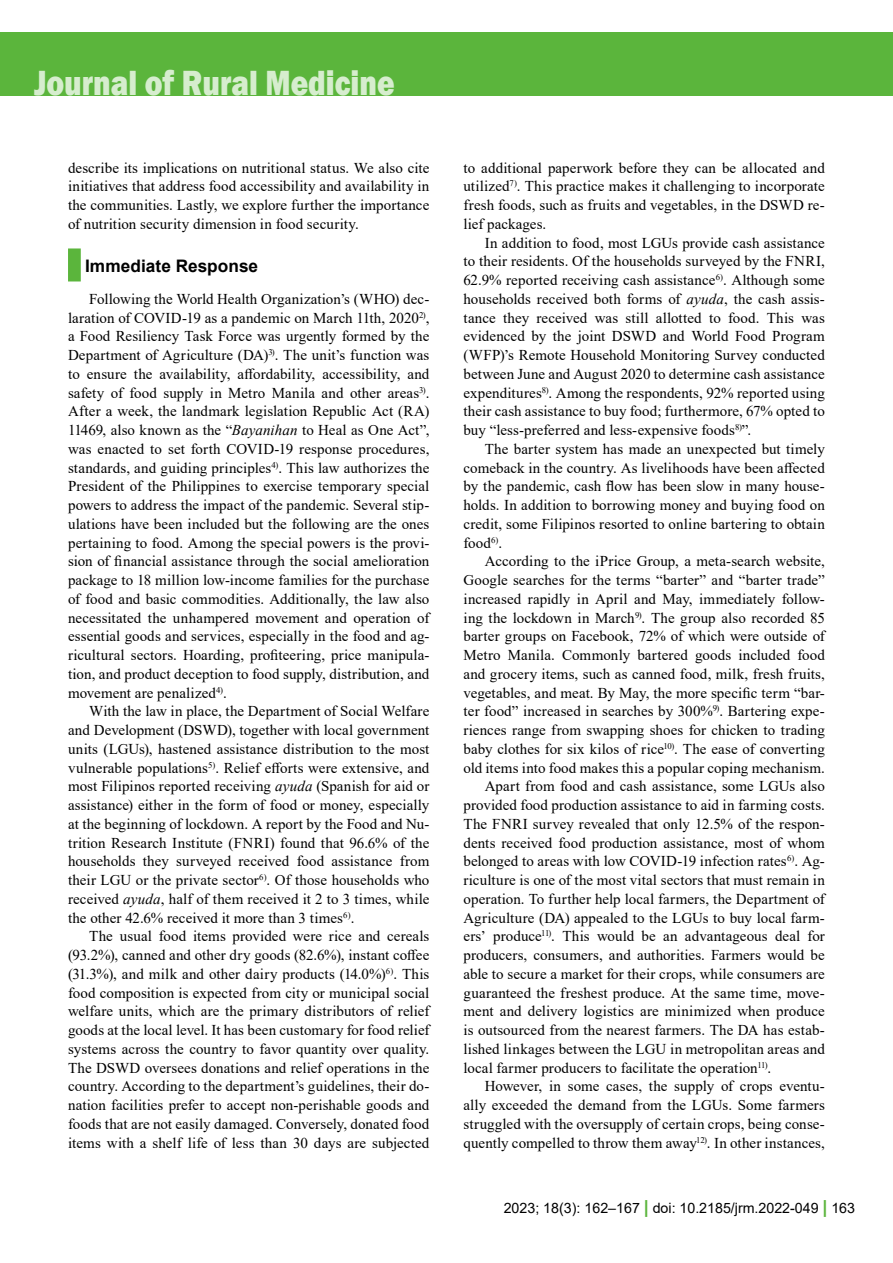
<style>
.page{position:relative;width:893px;height:1263px;background:#fff}
.page>*{position:absolute;margin:0;border:0;box-sizing:border-box;transform-origin:0 0}
.t1{font:800 36px "Franklin Gothic";color:#d6edce;scale:.83 1}
.t2{font:700 17.25px "Arial";letter-spacing:.005em;color:#000}
.t3{font:15px/18.8px "Times New Roman";letter-spacing:.005em;color:#000;text-align:justify}
.t4{font:14.25px "Arial";color:#000}
.s1{font-style:italic}
.s2{font-weight:700;font-size:18px;color:#5bb53c}
</style>
<div class="page">
<div style="left:0;top:32px;width:893px;height:64px;background:#5bb53c"></div>
<div style="left:68px;top:248px;width:13px;height:33px;background:#5bb53c"></div>
<h1 class="t1" style="left:34px;top:59px;width:436px">Journal of Rural Medicine</h1>
<p class="t3" style="left:68px;top:158px;width:363px">describe its implications on nutritional status. We also cite initiatives that address food accessibility and availability in the communities. Lastly, we explore further the importance of nutrition security dimension in food security.</p>
<p class="t2" style="left:85px;top:253px;width:175px">Immediate Response</p>
<p class="t3" style="left:68px;top:289px;width:363px;text-indent:21px">Following the World Health Organization’s (WHO) dec&shy;laration of COVID-19 as a pandemic on March 11th, 2020<sup>2)</sup>, a Food Resiliency Task Force was urgently formed by the Department of Agriculture (DA)<sup>3)</sup>. The unit’s function was to ensure the availability, affordability, accessibility, and safety of food supply in Metro Manila and other areas<sup>3)</sup>.<br>After a week, the landmark legislation Republic Act (RA)<br>11469, also known as the “<span class="s1">Bayanihan</span> to Heal as One Act”, was enacted to set forth COVID-19 response procedures, standards, and guiding principles<sup>4)</sup>. This law authorizes the President of the Philippines to exercise temporary special powers to address the impact of the pandemic. Several stip&shy;ulations have been included but the following are the ones pertaining to food. Among the special powers is the provi&shy;sion of financial assistance through the social amelioration package to 18 million low-income families for the purchase of food and basic commodities. Additionally, the law also necessitated the unhampered movement and operation of essential goods and services, especially in the food and ag&shy;ricultural sectors. Hoarding, profiteering, price manipula&shy;tion, and product deception to food supply, distribution, and movement are penalized<sup>4)</sup>.</p>
<p class="t3" style="left:68px;top:701px;width:363px;text-indent:21px">With the law in place, the Department of Social Welfare and Development (DSWD), together with local government units (LGUs), hastened assistance distribution to the most vulnerable populations<sup>5)</sup>. Relief efforts were extensive, and most Filipinos reported receiving <span class="s1">ayuda</span> (Spanish for aid or assistance) either in the form of food or money, especially at the beginning of lockdown. A report by the Food and Nu&shy;trition Research Institute (FNRI) found that 96.6% of the households they surveyed received food assistance from their LGU or the private sector<sup>6)</sup>. Of those households who received <span class="s1">ayuda</span>, half of them received it 2 to 3 times, while the other 42.6% received it more than 3 times<sup>6)</sup>.</p>
<p class="t3" style="left:68px;top:926px;width:363px;text-indent:21px">The usual food items provided were rice and cereals (93.2%), canned and other dry goods (82.6%), instant coffee (31.3%), and milk and other dairy products (14.0%)<sup>6)</sup>. This food composition is expected from city or municipal social welfare units, which are the primary distributors of relief goods at the local level. It has been customary for food relief systems across the country to favor quantity over quality.<br>The DSWD oversees donations and relief operations in the country. According to the department’s guidelines, their do&shy;nation facilities prefer to accept non-perishable goods and foods that are not easily damaged. Conversely, donated food items with a shelf life of less than 30 days are subjected</p>
<p class="t3" style="left:463px;top:158px;width:363px">to additional paperwork before they can be allocated and utilized<sup>7)</sup>. This practice makes it challenging to incorporate fresh foods, such as fruits and vegetables, in the DSWD re&shy;lief packages.</p>
<p class="t3" style="left:463px;top:233px;width:363px;text-indent:21px">In addition to food, most LGUs provide cash assistance to their residents. Of the households surveyed by the FNRI, 62.9% reported receiving cash assistance<sup>6)</sup>. Although some households received both forms of <span class="s1">ayuda</span>, the cash assis&shy;tance they received was still allotted to food. This was evidenced by the joint DSWD and World Food Program (WFP)’s Remote Household Monitoring Survey conducted between June and August 2020 to determine cash assistance expenditures<sup>8)</sup>. Among the respondents, 92% reported using their cash assistance to buy food; furthermore, 67% opted to buy “less-preferred and less-expensive foods<sup>8)</sup>”.</p>
<p class="t3" style="left:463px;top:439px;width:363px;text-indent:21px">The barter system has made an unexpected but timely comeback in the country. As livelihoods have been affected by the pandemic, cash flow has been slow in many house&shy;holds. In addition to borrowing money and buying food on credit, some Filipinos resorted to online bartering to obtain food<sup>6)</sup>.</p>
<p class="t3" style="left:485px;top:551px;width:342px">According to the iPrice Group, a meta-search website,</p>
<p class="t3" style="left:463px;top:570px;width:363px">Google searches for the terms “barter” and “barter trade”</p>
<p class="t3" style="left:463px;top:589px;width:363px">increased rapidly in April and May, immediately follow-</p>
<p class="t3" style="left:463px;top:608px;width:363px">ing the lockdown in March<sup>9)</sup>. The group also recorded 85</p>
<p class="t3" style="left:463px;top:626px;width:363px">barter groups on Facebook, 72% of which were outside of</p>
<p class="t3" style="left:463px;top:645px;width:363px">Metro Manila. Commonly bartered goods included food</p>
<p class="t3" style="left:463px;top:664px;width:363px">and grocery items, such as canned food, milk, fresh fruits,</p>
<p class="t3" style="left:463px;top:683px;width:363px">vegetables, and meat. By May, the more specific term “bar-</p>
<p class="t3" style="left:463px;top:701px;width:363px">ter food” increased in searches by 300%<sup>9)</sup>. Bartering expe-</p>
<p class="t3" style="left:463px;top:720px;width:363px">riences range from swapping shoes for chicken to trading</p>
<p class="t3" style="left:463px;top:739px;width:363px">baby clothes for six kilos of rice<sup>10)</sup>. The ease of converting</p>
<p class="t3" style="left:463px;top:758px;width:363px">old items into food makes this a popular coping mechanism.</p>
<p class="t3" style="left:485px;top:776px;width:342px">Apart from food and cash assistance, some LGUs also</p>
<p class="t3" style="left:463px;top:795px;width:363px">provided food production assistance to aid in farming costs.</p>
<p class="t3" style="left:463px;top:814px;width:363px">The FNRI survey revealed that only 12.5% of the respon-</p>
<p class="t3" style="left:463px;top:833px;width:363px">dents received food production assistance, most of whom</p>
<p class="t3" style="left:463px;top:851px;width:363px">belonged to areas with low COVID-19 infection rates<sup>6)</sup>. Ag-</p>
<p class="t3" style="left:463px;top:870px;width:363px">riculture is one of the most vital sectors that must remain in</p>
<p class="t3" style="left:463px;top:889px;width:363px">operation. To further help local farmers, the Department of</p>
<p class="t3" style="left:463px;top:908px;width:363px">Agriculture (DA) appealed to the LGUs to buy local farm-</p>
<p class="t3" style="left:463px;top:926px;width:363px">ers’ produce<sup>11)</sup>. This would be an advantageous deal for</p>
<p class="t3" style="left:463px;top:945px;width:363px">producers, consumers, and authorities. Farmers would be</p>
<p class="t3" style="left:463px;top:964px;width:363px">able to secure a market for their crops, while consumers are</p>
<p class="t3" style="left:463px;top:983px;width:363px">guaranteed the freshest produce. At the same time, move-</p>
<p class="t3" style="left:463px;top:1001px;width:363px">ment and delivery logistics are minimized when produce</p>
<p class="t3" style="left:463px;top:1020px;width:363px">is outsourced from the nearest farmers. The DA has estab-</p>
<p class="t3" style="left:463px;top:1039px;width:363px">lished linkages between the LGU in metropolitan areas and</p>
<p class="t3" style="left:463px;top:1058px;width:309px">local farmer producers to facilitate the operation<sup>11)</sup>.</p>
<p class="t3" style="left:485px;top:1076px;width:342px">However, in some cases, the supply of crops eventu-</p>
<p class="t3" style="left:463px;top:1095px;width:363px">ally exceeded the demand from the LGUs. Some farmers</p>
<p class="t3" style="left:463px;top:1114px;width:363px">struggled with the oversupply of certain crops, being conse-</p>
<p class="t3" style="left:463px;top:1133px;width:363px">quently compelled to throw them away<sup>12)</sup>. In other instances,</p>
<p class="t4" style="left:504px;top:1198px;width:353px">2023; 18(3): 162–167 <span class="s2">|</span> doi: 10.2185/jrm.2022-049 <span class="s2">|</span> 163</p>
</div>
